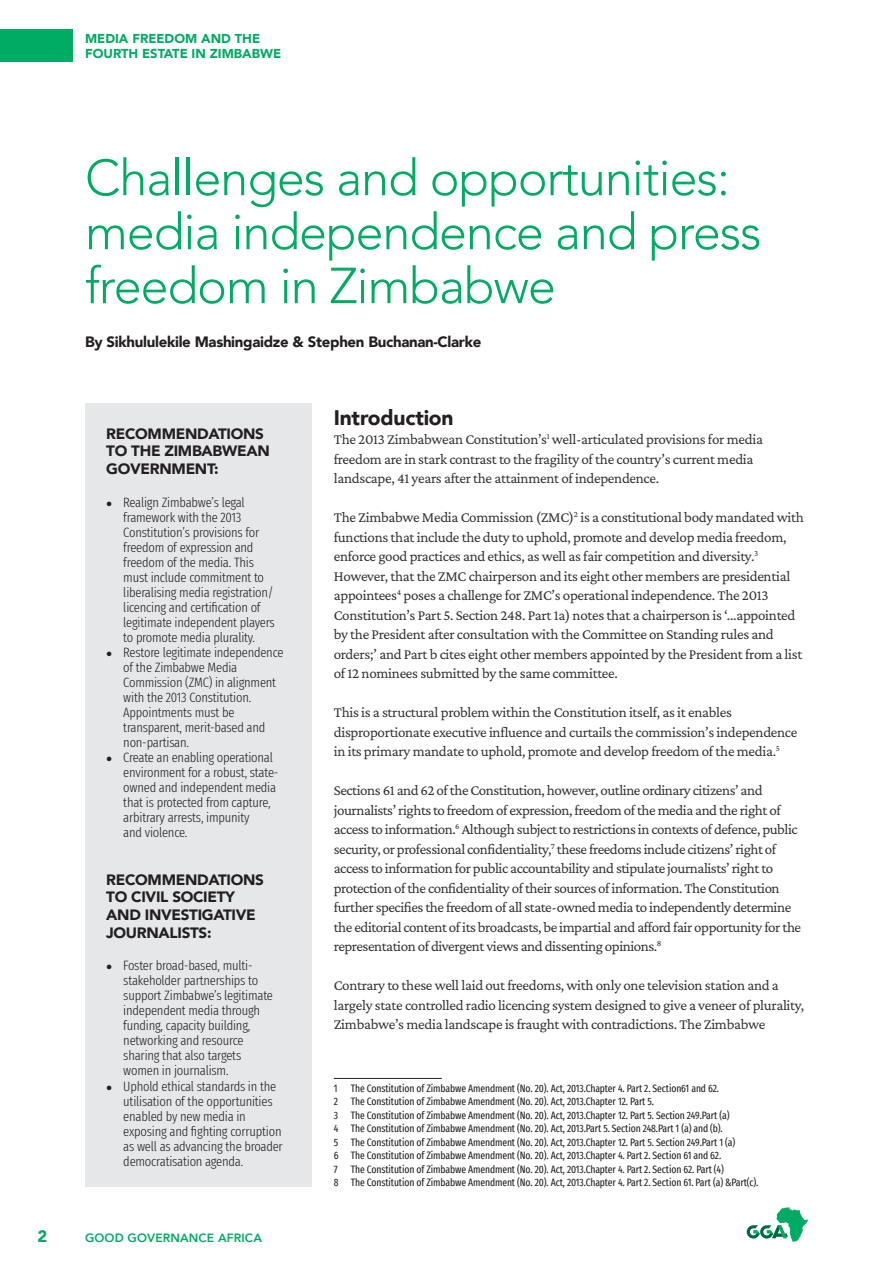
<style>
.page{position:relative;width:893px;height:1263px;background:#fff}
.page>*{position:absolute;margin:0;border:0;box-sizing:border-box;transform-origin:0 0}
.t1{font:300 50.1px/54px "Avenir";letter-spacing:-.02em;color:#00ab63}
.SubHead{font:900 21px "Avenir";letter-spacing:-.01em;color:#231f20}
.t2{font:900 16.5px "Avenir";color:#00ab63}
._1st_Paragraph{font:15px/19.5px "Crimson Pro";letter-spacing:-.02em;color:#333}
._2nd_Paragraph{font:900 15px/17.7px "Avenir";letter-spacing:-.02em;color:#231f20}
.t3{font:300 extra-condensed 13.5px/15px "Fira Sans";letter-spacing:-.015em;color:#231f20}
.t4{font:900 12.9px/14.1px "Avenir";color:#00ab63}
.t5{font:800 12px "Avenir";letter-spacing:.01em;color:#00ab63}
.Annotation_text{font:extra-condensed 10.5px "Fira Sans";letter-spacing:-.01em;color:#231f20}
.s1{font-family:"Crimson Pro";font-weight:400;font-stretch:normal;font-size:15px}
</style>
<div class="page">
<hr style="left:334px;top:1078px;width:108px;height:1px;background:#231f20">
<div style="left:85px;top:403px;width:226px;height:783px;background:#e6e7e8"></div>
<div style="left:0;top:30px;width:72px;height:32px;background:#00ab63"></div>
<svg style="left:747px;top:1207px;width:61px;height:35px"></svg>
<p class="t4" style="left:85px;top:32px;width:198px">MEDIA FREEDOM AND THE<br>FOURTH ESTATE IN ZIMBABWE</p>
<p class="t1" style="left:85px;top:151px;width:678px">Challenges and opportunities: media independence and press freedom in Zimbabwe</p>
<p class="_2nd_Paragraph" style="left:85px;top:332px;width:398px">By Sikhululekile Mashingaidze &amp; Stephen Buchanan-Clarke</p>
<p class="_2nd_Paragraph" style="left:106px;top:424px;width:165px">RECOMMENDATIONS<br>TO THE ZIMBABWEAN<br>GOVERNMENT:</p>
<p class="t3" style="left:123px;top:494px;width:153px;text-indent:-17px"><span class="s1">•</span> Realign Zimbabwe’s legal framework with the 2013<br>Constitution’s provisions for freedom of expression and freedom of the media. This must include commitment to liberalising media registration/ licencing and certification of legitimate independent players to promote media plurality.</p>
<p class="t3" style="left:123px;top:644px;width:162px;text-indent:-17px"><span class="s1">•</span> Restore legitimate independence of the Zimbabwe Media<br>Commission (ZMC) in alignment with the 2013 Constitution.<br>Appointments must be transparent, merit-based and non-partisan.</p>
<p class="t3" style="left:123px;top:749px;width:157px;text-indent:-17px"><span class="s1">•</span> Create an enabling operational environment for a robust, state&shy;owned and independent media that is protected from capture, arbitrary arrests, impunity<br>and violence.</p>
<p class="_2nd_Paragraph" style="left:106px;top:870px;width:159px">RECOMMENDATIONS<br>TO CIVIL SOCIETY<br>AND INVESTIGATIVE<br>JOURNALISTS:</p>
<p class="t3" style="left:123px;top:958px;width:151px;text-indent:-17px"><span class="s1">•</span> Foster broad-based, multi&shy;stakeholder partnerships to support Zimbabwe’s legitimate independent media through funding, capacity building, networking and resource sharing that also targets women in journalism.</p>
<p class="t3" style="left:123px;top:1078px;width:161px;text-indent:-17px"><span class="s1">•</span> Uphold ethical standards in the utilisation of the opportunities enabled by new media in exposing and fighting corruption as well as advancing the broader democratisation agenda.</p>
<p class="t2" style="left:38px;top:1222px;width:11px">2</p>
<p class="t5" style="left:85px;top:1228px;width:178px">GOOD GOVERNANCE AFRICA</p>
<p class="SubHead" style="left:334px;top:399px;width:121px">Introduction</p>
<p class="_1st_Paragraph" style="left:334px;top:429px;width:431px">The 2013 Zimbabwean Constitution’s<sup>1</sup> well-articulated provisions for media freedom are in stark contrast to the fragility of the country’s current media landscape, 41 years after the attainment of independence.</p>
<p class="_1st_Paragraph" style="left:334px;top:507px;width:472px">The Zimbabwe Media Commission (ZMC)<sup>2</sup> is a constitutional body mandated with functions that include the duty to uphold, promote and develop media freedom, enforce good practices and ethics, as well as fair competition and diversity.<sup>3<br></sup>However, that the ZMC chairperson and its eight other members are presidential appointees<sup>4</sup> poses a challenge for ZMC’s operational independence. The 2013<br>Constitution’s Part 5. Section 248. Part 1a) notes that a chairperson is ‘...appointed by the President after consultation with the Committee on Standing rules and orders;’ and Part b cites eight other members appointed by the President from a list of 12 nominees submitted by the same committee.</p>
<p class="_1st_Paragraph" style="left:334px;top:702px;width:465px">This is a structural problem within the Constitution itself, as it enables disproportionate executive influence and curtails the commission’s independence in its primary mandate to uphold, promote and develop freedom of the media.<sup>5</sup></p>
<p class="_1st_Paragraph" style="left:334px;top:780px;width:469px">Sections 61 and 62 of the Constitution, however, outline ordinary citizens’ and journalists’ rights to freedom of expression, freedom of the media and the right of access to information.<sup>6</sup> Although subject to restrictions in contexts of defence, public security, or professional confidentiality,<sup>7</sup> these freedoms include citizens’ right of access to information for public accountability and stipulate journalists’ right to protection of the confidentiality of their sources of information. The Constitution further specifies the freedom of all state-owned media to independently determine the editorial content of its broadcasts, be impartial and afford fair opportunity for the representation of divergent views and dissenting opinions.<sup>8</sup></p>
<p class="_1st_Paragraph" style="left:334px;top:975px;width:472px">Contrary to these well laid out freedoms, with only one television station and a largely state controlled radio licencing system designed to give a veneer of plurality,<br>Zimbabwe’s media landscape is fraught with contradictions. The Zimbabwe</p>
<p class="Annotation_text" style="left:334px;top:1080px;width:5px">1</p>
<p class="Annotation_text" style="left:351px;top:1080px;width:370px">The Constitution of Zimbabwe Amendment (No. 20). Act, 2013.Chapter 4. Part 2. Section61 and 62.</p>
<p class="Annotation_text" style="left:334px;top:1094px;width:322px">2 The Constitution of Zimbabwe Amendment (No. 20). Act, 2013.Chapter 12. Part 5.</p>
<p class="Annotation_text" style="left:334px;top:1107px;width:397px">3 The Constitution of Zimbabwe Amendment (No. 20). Act, 2013.Chapter 12. Part 5. Section 249.Part (a)</p>
<p class="Annotation_text" style="left:334px;top:1121px;width:390px">4 The Constitution of Zimbabwe Amendment (No. 20). Act, 2013.Part 5. Section 248.Part 1 (a) and (b).</p>
<p class="Annotation_text" style="left:334px;top:1134px;width:403px">5 The Constitution of Zimbabwe Amendment (No. 20). Act, 2013.Chapter 12. Part 5. Section 249.Part 1 (a)</p>
<p class="Annotation_text" style="left:334px;top:1148px;width:389px">6 The Constitution of Zimbabwe Amendment (No. 20). Act, 2013.Chapter 4. Part 2. Section 61 and 62.</p>
<p class="Annotation_text" style="left:334px;top:1161px;width:5px">7</p>
<p class="Annotation_text" style="left:351px;top:1161px;width:375px">The Constitution of Zimbabwe Amendment (No. 20). Act, 2013.Chapter 4. Part 2. Section 62. Part (4)</p>
<p class="Annotation_text" style="left:334px;top:1175px;width:426px">8 The Constitution of Zimbabwe Amendment (No. 20). Act, 2013.Chapter 4. Part 2. Section 61. Part (a) &amp;Part(c).</p>
</div>
